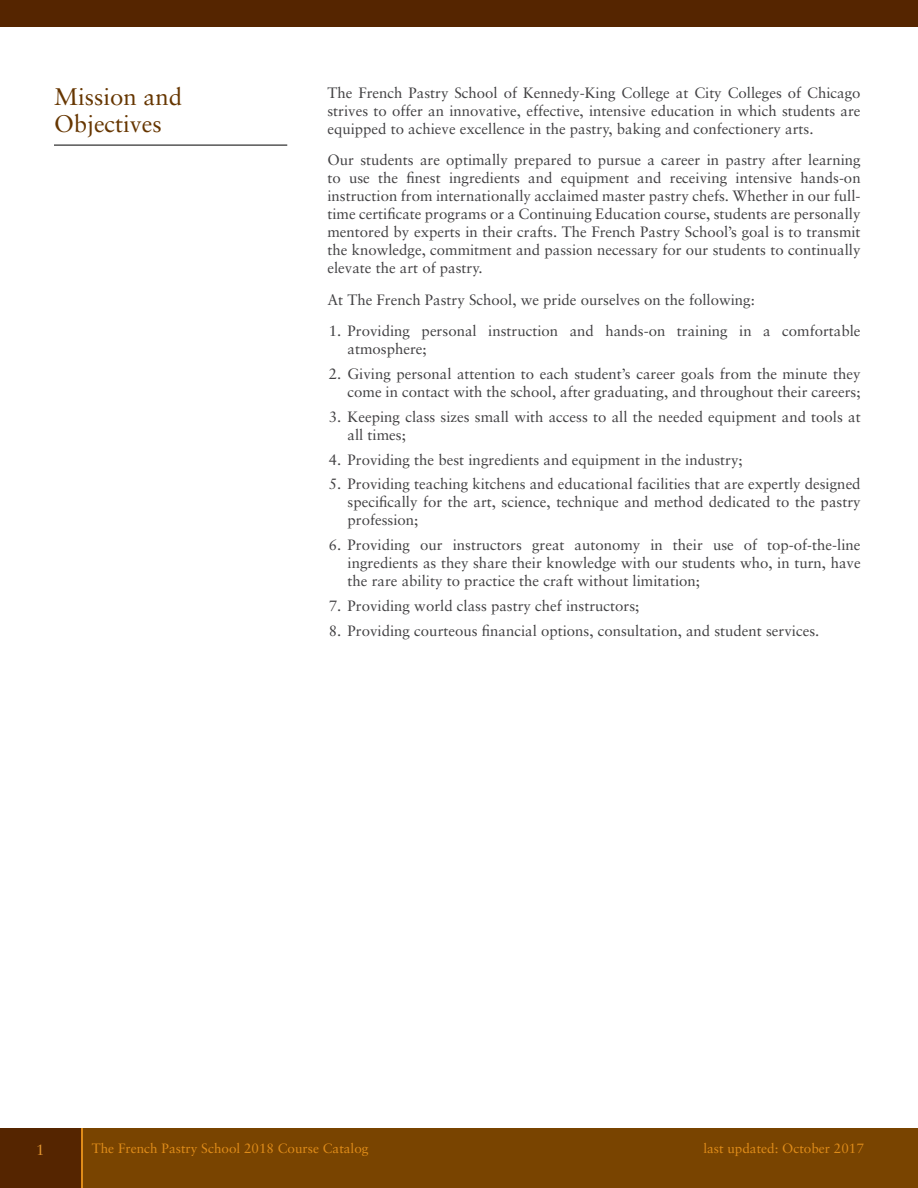
<style>
.page{position:relative;width:918px;height:1188px;background:#fff}
.page>*{position:absolute;margin:0;border:0;box-sizing:border-box;transform-origin:0 0}
.t1{font:24px/27px "Sabon LT";color:#663600}
.t2{font:15px/18px "Sabon LT";color:#414042;text-align:justify}
.t3{font:15px "Sabon LT";color:#e2952f}
.t4{font:13.5px "Sabon LT";color:#df8c19}
</style>
<div class="page">
<div style="left:0;top:1128px;width:918px;height:60px;background:#794400"></div>
<div style="left:0;top:1128px;width:82px;height:60px;background:#552500"></div>
<hr style="left:81px;top:1128px;width:1px;height:60px;background:#df8c19">
<div style="left:0;top:0;width:918px;height:27px;background:#552500"></div>
<hr style="left:54px;top:145px;width:233px;height:1px;background:#000">
<h1 class="t1" style="left:54px;top:83px;width:130px">Mission and<br>Objectives</h1>
<p class="t2" style="left:327px;top:84px;width:535px">The French Pastry School of Kennedy-King College at City Colleges of Chicago strives to offer an innovative, effective, intensive education in which students are equipped to achieve excellence in the pastry, baking and confectionery arts.</p>
<p class="t2" style="left:327px;top:151px;width:535px">Our students are optimally prepared to pursue a career in pastry after learning to use the finest ingredients and equipment and receiving intensive hands-on instruction from internationally acclaimed master pastry chefs. Whether in our full&shy;time certificate programs or a Continuing Education course, students are personally mentored by experts in their crafts. The French Pastry School’s goal is to transmit the knowledge, commitment and passion necessary for our students to continually elevate the art of pastry.</p>
<p class="t2" style="left:327px;top:291px;width:429px">At The French Pastry School, we pride ourselves on the following:</p>
<p class="t2" style="left:348px;top:322px;width:514px;text-indent:-19px">1. Providing personal instruction and hands-on training in a comfortable atmosphere;</p>
<p class="t2" style="left:329px;top:365px;width:533px;text-align:right">2. Giving personal attention to each student’s career goals from the minute they come in contact with the school, after graduating, and throughout their careers;</p>
<p class="t2" style="left:348px;top:408px;width:515px;text-indent:-19px">3. Keeping class sizes small with access to all the needed equipment and tools at all times;</p>
<p class="t2" style="left:329px;top:450px;width:415px">4. Providing the best ingredients and equipment in the industry;</p>
<p class="t2" style="left:348px;top:475px;width:515px;text-indent:-19px">5. Providing teaching kitchens and educational facilities that are expertly designed specifically for the art, science, technique and method dedicated to the pastry profession;</p>
<p class="t2" style="left:348px;top:536px;width:515px;text-indent:-19px">6. Providing our instructors great autonomy in their use of top-of-the-line ingredients as they share their knowledge with our students who, in turn, have the rare ability to practice the craft without limitation;</p>
<p class="t2" style="left:329px;top:597px;width:312px">7. Providing world class pastry chef instructors;</p>
<p class="t2" style="left:329px;top:621px;width:492px">8. Providing courteous financial options, consultation, and student services.</p>
<p class="t3" style="left:36px;top:1140px;width:10px">1</p>
<p class="t4" style="left:92px;top:1141px;width:278px">The French Pastry School 2018 Course Catalog</p>
<p class="t4" style="left:703px;top:1141px;width:162px">last updated: October 2017</p>
</div>
